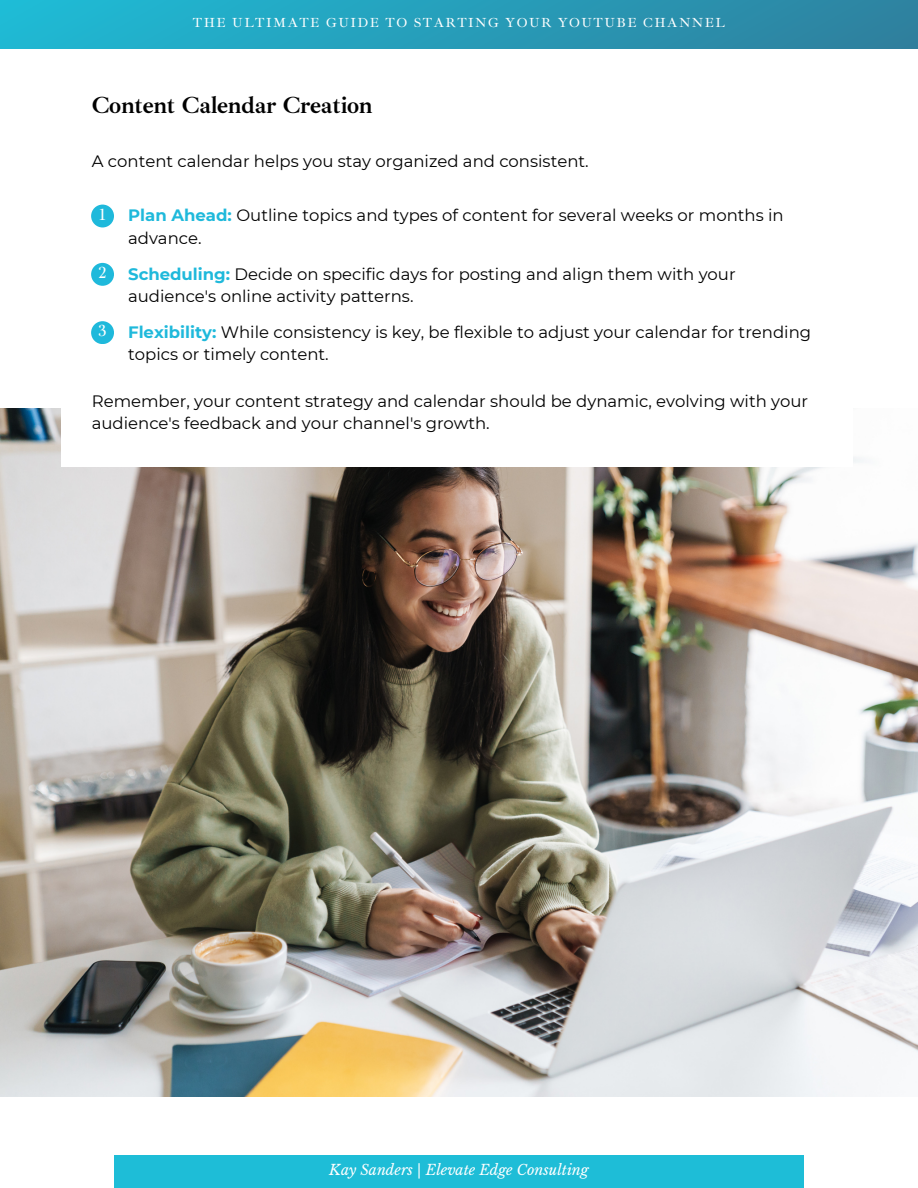
<style>
.page{position:relative;width:918px;height:1188px;background:#fff}
.page>*{position:absolute;margin:0;border:0;box-sizing:border-box;transform-origin:0 0}
.t1{font:700 24px "Ibarra Real Nova";letter-spacing:-.01em;color:#000}
.t2{font:16.5px/22.5px "Montserrat";color:#000}
.t3{font:16.5px "Ibarra Real Nova";color:#fff}
.t4{font:italic 14.25px "Libre Baskerville";color:#fff}
.t5{font:13.5px "Ibarra Real Nova";letter-spacing:.11em;color:#fff}
.s1{font-weight:700;color:#1fb9db}
</style>
<div class="page">
<div style="left:114px;top:1155px;width:690px;height:33px;background:#1ebdd7"></div>
<div style="left:1px;top:0;width:916px;height:48px;background:linear-gradient(to right,#1fbad5,#2f809e)"></div>
<div style="left:91px;top:205px;width:23px;height:22px;background:#1fb9db;border-radius:50%"></div>
<div style="left:91px;top:263px;width:23px;height:22px;background:#1fb9db;border-radius:50%"></div>
<img style="left:0;top:408px;width:918px;height:689px">
<div style="left:62px;top:339px;width:791px;height:128px;background:#fff"></div>
<div style="left:91px;top:321px;width:23px;height:23px;background:#1fb9db;border-radius:50%"></div>
<p class="t5" style="left:193px;top:15px;width:534px">THE ULTIMATE GUIDE TO STARTING YOUR YOUTUBE CHANNEL</p>
<p class="t1" style="left:92px;top:90px;width:282px">Content Calendar Creation</p>
<p class="t2" style="left:92px;top:150px;width:498px">A content calendar helps you stay organized and consistent.</p>
<p class="t2" style="left:128px;top:204px;width:657px"><span class="s1">Plan Ahead:</span> Outline topics and types of content for several weeks or months in advance.</p>
<p class="t3" style="left:99px;top:204px;width:8px">1</p>
<p class="t3" style="left:98px;top:262px;width:10px">2</p>
<p class="t3" style="left:98px;top:320px;width:10px">3</p>
<p class="t2" style="left:128px;top:262px;width:609px"><span class="s1">Scheduling:</span> Decide on specific days for posting and align them with your audience's online activity patterns.</p>
<p class="t2" style="left:128px;top:321px;width:685px"><span class="s1">Flexibility:</span> While consistency is key, be flexible to adjust your calendar for trending topics or timely content.</p>
<p class="t2" style="left:92px;top:389px;width:718px">Remember, your content strategy and calendar should be dynamic, evolving with your audience's feedback and your channel's growth.</p>
<p class="t4" style="left:329px;top:1162px;width:261px">Kay Sanders | Elevate Edge Consulting</p>
</div>
